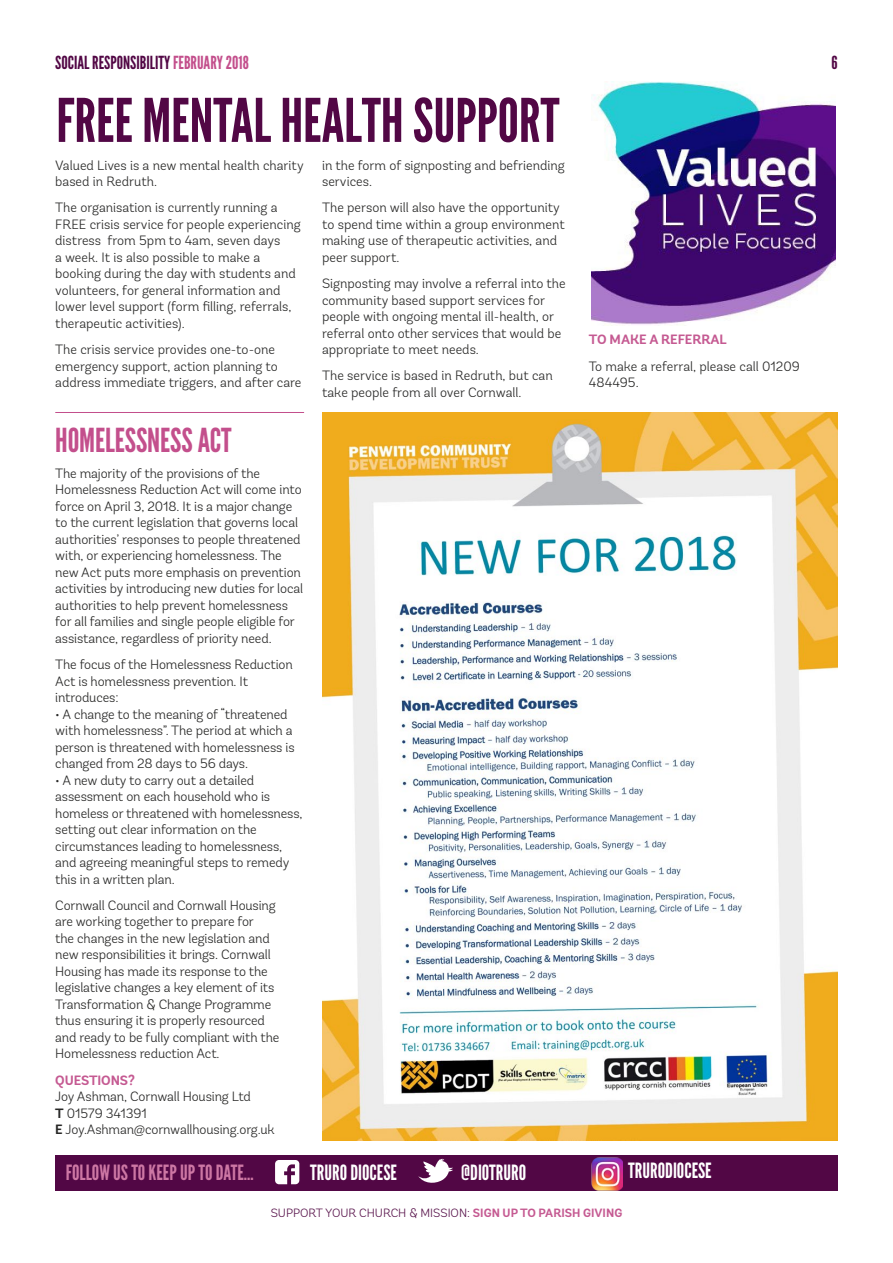
<style>
.page{position:relative;width:893px;height:1263px;background:#fff}
.page>*{position:absolute;margin:0;border:0;box-sizing:border-box;transform-origin:0 0}
.t1{font:60px "League Gothic";color:#520745}
.t2{font:33px "League Gothic";letter-spacing:-.005em;color:#c34f8c}
.t3{font:21px "League Gothic";color:#fff}
.t4{font:21px "League Gothic";color:#cd77a4}
.t5{font:18px "League Gothic";color:#520745}
.t6{font:300 13.5px/16.5px "Andes Rounded";letter-spacing:-.01em;color:#282827}
.t7{font:700 13.5px "Andes Rounded";color:#c55a92}
.t8{font:300 12px "Andes Rounded";color:#58134b}
.s1{color:#c34f8c}
.s2{font-weight:700}
.s3{font-weight:700;color:#c55a92}
</style>
<div class="page">
<div style="left:55px;top:1155px;width:783px;height:35px;background:#520745"></div>
<svg style="left:418px;top:1158px;width:35px;height:25px"></svg>
<svg style="left:275px;top:1160px;width:24px;height:24px"></svg>
<img style="left:591px;top:1158px;width:32px;height:32px">
<img style="left:322px;top:412px;width:516px;height:728px">
<img style="left:591px;top:82px;width:244px;height:244px">
<hr style="left:55px;top:412px;width:249px;height:1px;background:#c34f8c">
<h3 class="t5" style="left:55px;top:51px;width:195px">SOCIAL RESPONSIBILITY <span class="s1">FEBRUARY 2018</span></h3>
<h3 class="t5" style="left:831px;top:51px;width:8px">6</h3>
<h1 class="t1" style="left:56px;top:85px;width:505px">FREE MENTAL HEALTH SUPPORT</h1>
<p class="t6" style="left:55px;top:157px;width:250px">Valued Lives is a new mental health charity based in Redruth.</p>
<p class="t6" style="left:55px;top:199px;width:247px">The organisation is currently running a FREE crisis service for people experiencing distress from 5pm to 4am, seven days<br>a week. It is also possible to make a booking during the day with students and volunteers, for general information and lower level support (form filling, referrals, therapeutic activities).</p>
<p class="t6" style="left:55px;top:341px;width:248px">The crisis service provides one-to-one emergency support, action planning to address immediate triggers, and after care</p>
<h2 class="t2" style="left:55px;top:420px;width:178px">HOMELESSNESS ACT</h2>
<p class="t6" style="left:55px;top:465px;width:249px">The majority of the provisions of the Homelessness Reduction Act will come into force on April 3, 2018. It is a major change to the current legislation that governs local authorities’ responses to people threatened with, or experiencing homelessness. The new Act puts more emphasis on prevention activities by introducing new duties for local authorities to help prevent homelessness for all families and single people eligible for assistance, regardless of priority need.</p>
<p class="t6" style="left:55px;top:656px;width:239px">The focus of the Homelessness Reduction<br>Act is homelessness prevention. It introduces:</p>
<p class="t6" style="left:55px;top:706px;width:241px">• A change to the meaning of “threatened with homelessness”. The period at which a person is threatened with homelessness is changed from 28 days to 56 days.</p>
<p class="t6" style="left:55px;top:772px;width:249px">• A new duty to carry out a detailed assessment on each household who is homeless or threatened with homelessness, setting out clear information on the circumstances leading to homelessness, and agreeing meaningful steps to remedy this in a written plan.</p>
<p class="t6" style="left:55px;top:897px;width:226px">Cornwall Council and Cornwall Housing are working together to prepare for<br>the changes in the new legislation and new responsibilities it brings. Cornwall Housing has made its response to the legislative changes a key element of its Transformation &amp; Change Programme thus ensuring it is properly resourced and ready to be fully compliant with the Homelessness reduction Act.</p>
<p class="t7" style="left:55px;top:1071px;width:81px">QUESTIONS?</p>
<p class="t6" style="left:55px;top:1088px;width:221px">Joy Ashman, Cornwall Housing Ltd<br><span class="s2">T</span> 01579 341391<br><span class="s2">E</span> Joy.Ashman@cornwallhousing.org.uk</p>
<p class="t6" style="left:322px;top:157px;width:244px">in the form of signposting and befriending services.</p>
<p class="t6" style="left:322px;top:199px;width:244px">The person will also have the opportunity to spend time within a group environment making use of therapeutic activities, and peer support.</p>
<p class="t6" style="left:322px;top:275px;width:245px">Signposting may involve a referral into the community based support services for people with ongoing mental ill-health, or referral onto other services that would be appropriate to meet needs.</p>
<p class="t6" style="left:322px;top:367px;width:232px">The service is based in Redruth, but can take people from all over Cornwall.</p>
<p class="t7" style="left:589px;top:331px;width:139px">TO MAKE A REFERRAL</p>
<p class="t6" style="left:589px;top:358px;width:213px">To make a referral, please call 01209<br>484495.</p>
<h3 class="t3" style="left:628px;top:1158px;width:85px">TRURODIOCESE</h3>
<h3 class="t4" style="left:66px;top:1160px;width:190px">FOLLOW US TO KEEP UP TO DATE…</h3>
<h3 class="t3" style="left:310px;top:1160px;width:88px">TRURO DIOCESE</h3>
<h3 class="t3" style="left:461px;top:1160px;width:66px">@DIOTRURO</h3>
<p class="t8" style="left:271px;top:1205px;width:353px">SUPPORT YOUR CHURCH &amp; MISSION: <span class="s3">SIGN UP TO PARISH GIVING</span></p>
</div>
